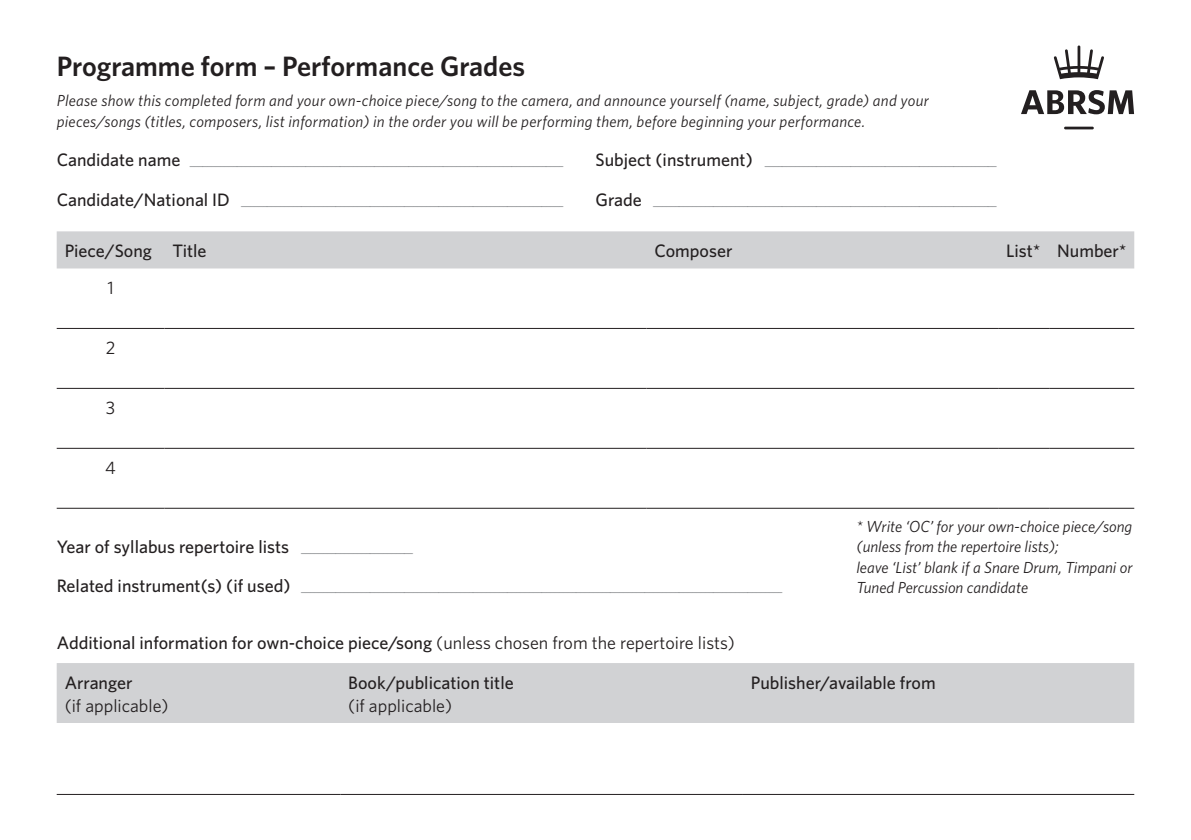
<style>
.page{position:relative;width:1191px;height:840px;background:#fff}
.page>*{position:absolute;margin:0;border:0;box-sizing:border-box;transform-origin:0 0}
.t1{font:600 28px "Whitney";color:#231f20}
.Years_etc{font:500 18px/22.8px "Whitney";color:#231f20}
.t2{font:18px/22.8px "Whitney";color:#231f20}
.Intro{font:italic 16px/20.2px "Whitney";letter-spacing:.015em;color:#231f20}
.Footnote{font:italic 16px/20.2px "Whitney";color:#231f20}
.Names___grades{font:500 10px "Whitney";color:#808285}
.Years_etc-2{font:500 10px "Whitney";color:#808285}
.s1{font-size:18px;color:#231f20}
.s2{font-size:10px;color:#808285}
.s3{font-weight:400}
.s4{font-weight:500}
</style>
<div class="page">
<svg style="left:1021px;top:45px;width:113px;height:84px"></svg>
<div style="left:57px;top:231px;width:1077px;height:37px;background:#d1d2d4"></div>
<hr style="left:57px;top:328px;width:107px;height:1px;background:#231f20">
<hr style="left:164px;top:328px;width:482px;height:1px;background:#231f20">
<hr style="left:646px;top:328px;width:352px;height:1px;background:#231f20">
<hr style="left:998px;top:328px;width:51px;height:1px;background:#231f20">
<hr style="left:1049px;top:328px;width:85px;height:1px;background:#231f20">
<hr style="left:57px;top:388px;width:107px;height:1px;background:#231f20">
<hr style="left:164px;top:388px;width:482px;height:1px;background:#231f20">
<hr style="left:646px;top:388px;width:352px;height:1px;background:#231f20">
<hr style="left:998px;top:388px;width:51px;height:1px;background:#231f20">
<hr style="left:1049px;top:388px;width:85px;height:1px;background:#231f20">
<hr style="left:57px;top:447px;width:107px;height:1px;background:#231f20">
<hr style="left:164px;top:447px;width:482px;height:1px;background:#231f20">
<hr style="left:646px;top:447px;width:352px;height:1px;background:#231f20">
<hr style="left:998px;top:447px;width:51px;height:1px;background:#231f20">
<hr style="left:1049px;top:447px;width:85px;height:1px;background:#231f20">
<hr style="left:57px;top:507px;width:107px;height:1px;background:#231f20">
<hr style="left:164px;top:507px;width:482px;height:1px;background:#231f20">
<hr style="left:646px;top:507px;width:352px;height:1px;background:#231f20">
<hr style="left:998px;top:507px;width:51px;height:1px;background:#231f20">
<hr style="left:1049px;top:507px;width:85px;height:1px;background:#231f20">
<div style="left:57px;top:663px;width:1077px;height:59px;background:#d1d2d4"></div>
<hr style="left:57px;top:793px;width:283px;height:1px;background:#231f20">
<hr style="left:340px;top:793px;width:403px;height:1px;background:#231f20">
<hr style="left:743px;top:793px;width:391px;height:1px;background:#231f20">
<p class="t1" style="left:57px;top:48px;width:470px">Programme form – Performance Grades</p>
<p class="Intro" style="left:57px;top:90px;width:873px">Please show this completed form and your own-choice piece/song to the camera, and announce yourself (name, subject, grade) and your pieces/songs (titles, composers, list information) in the order you will be performing them, before beginning your performance.</p>
<p class="Names___grades" style="left:57px;top:156px;width:508px"><span class="s1">Candidate name</span> _______________________________________________________________________________________</p>
<p class="Names___grades" style="left:595px;top:156px;width:403px"><span class="s1">Subject (instrument)</span> ______________________________________________________</p>
<p class="Names___grades" style="left:57px;top:196px;width:508px"><span class="s1">Candidate/National ID</span> ___________________________________________________________________________</p>
<p class="Names___grades" style="left:595px;top:196px;width:403px"><span class="s1">Grade</span> ________________________________________________________________________________</p>
<p class="Years_etc" style="left:65px;top:239px;width:89px">Piece/Song</p>
<p class="Years_etc" style="left:172px;top:239px;width:36px">Title</p>
<p class="Years_etc" style="left:654px;top:239px;width:79px">Composer</p>
<p class="Years_etc" style="left:1006px;top:239px;width:36px">List*</p>
<p class="Years_etc" style="left:1057px;top:239px;width:71px">Number*</p>
<p class="t2" style="left:107px;top:276px;width:8px">1</p>
<p class="t2" style="left:106px;top:336px;width:11px">2</p>
<p class="t2" style="left:106px;top:396px;width:11px">3</p>
<p class="t2" style="left:105px;top:455px;width:12px">4</p>
<p class="Years_etc" style="left:57px;top:534px;width:358px">Year of syllabus repertoire lists <span class="s2">__________________________</span></p>
<p class="Years_etc-2" style="left:57px;top:582px;width:727px"><span class="s1">Related instrument(s) (if used)</span> ________________________________________________________________________________________________________________</p>
<p class="Footnote" style="left:856px;top:515px;width:278px">* Write ‘OC’ for your own-choice piece/song (unless from the repertoire lists);<br>leave ‘List’ blank if a Snare Drum, Timpani or Tuned Percussion candidate</p>
<p class="Years_etc" style="left:57px;top:631px;width:679px">Additional information for own-choice piece/song <span class="s3">(unless chosen from the repertoire lists)</span></p>
<p class="t2" style="left:65px;top:670px;width:105px"><span class="s4">Arranger<br></span>(if applicable)</p>
<p class="Years_etc" style="left:348px;top:670px;width:167px">Book/publication title <span class="s3">(if applicable)</span></p>
<p class="Years_etc" style="left:751px;top:670px;width:186px">Publisher/available from</p>
</div>
